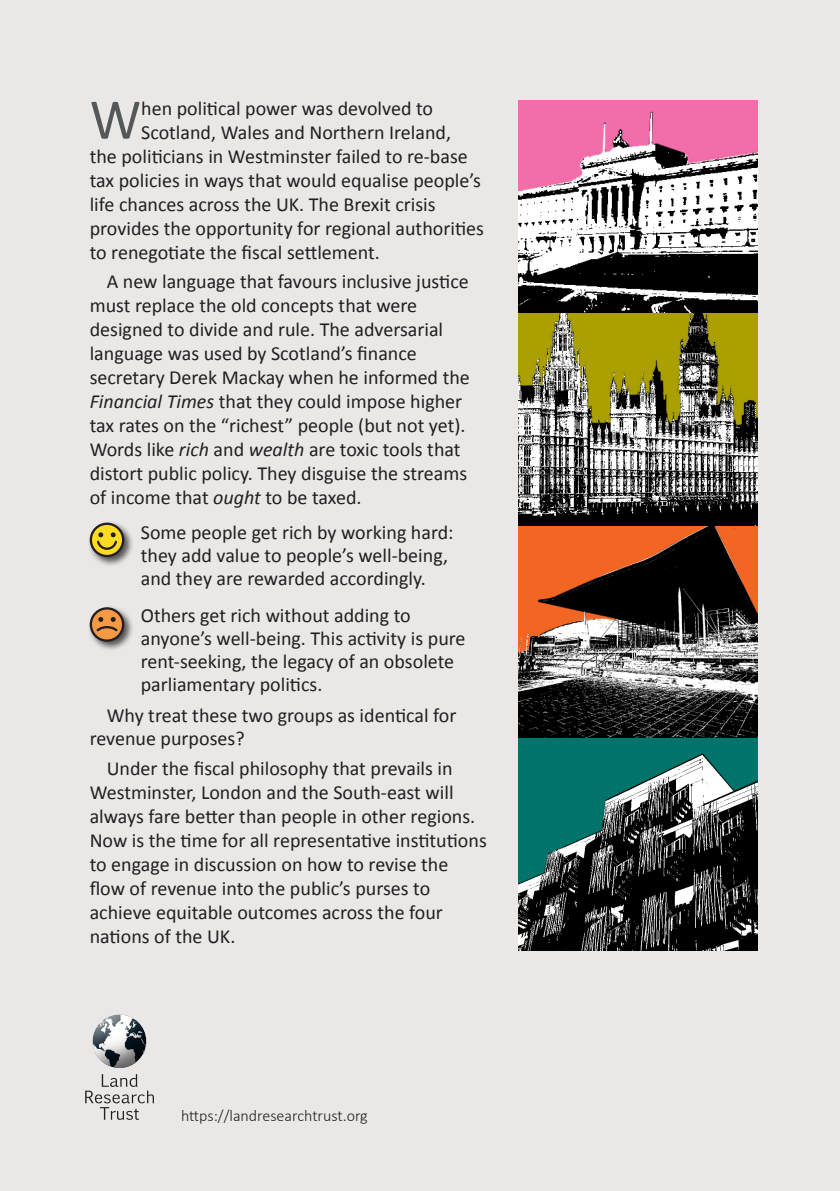
<style>
.page{position:relative;width:840px;height:1191px;background:#fff}
.page>*{position:absolute;margin:0;border:0;box-sizing:border-box;transform-origin:0 0}
.t1{font:57.8px "Calibri";color:#555858}
.t2{font:20px/24px "Calibri";color:#231f20}
.t3{font:300 16px "Calibri";color:#231f20}
.s1{font-style:italic}
</style>
<div class="page">
<div style="left:0;top:0;width:839px;height:1191px;background:#eae7e7"></div>
<div style="left:88px;top:521px;width:46px;height:46px;background:#231f20;opacity:.75"></div>
<svg style="left:91px;top:524px;width:32px;height:32px"></svg>
<div style="left:90px;top:522px;width:34px;height:35px;border:2px solid #231f20;border-radius:50%"></div>
<svg style="left:95px;top:532px;width:24px;height:19px"></svg>
<div style="left:88px;top:605px;width:46px;height:47px;background:#231f20;opacity:.75"></div>
<svg style="left:91px;top:608px;width:32px;height:32px"></svg>
<div style="left:90px;top:607px;width:34px;height:35px;border:2px solid #231f20;border-radius:50%"></div>
<svg style="left:95px;top:617px;width:23px;height:15px"></svg>
<div style="left:88px;top:1014px;width:58px;height:56px;background:#231f20;opacity:.75"></div>
<svg style="left:85px;top:1074px;width:69px;height:45px"></svg>
<img style="left:518px;top:101px;width:239px;height:849px">
<p class="t1" style="left:90px;top:83px;width:53px">W</p>
<p class="t2" style="left:141px;top:96px;width:293px">hen political power was devolved to</p>
<p class="t2" style="left:141px;top:120px;width:311px">Scotland, Wales and Northern Ireland,</p>
<p class="t2" style="left:90px;top:144px;width:379px">the politicians in Westminster failed to re-base</p>
<p class="t2" style="left:90px;top:168px;width:392px">tax policies in ways that would equalise people’s</p>
<p class="t2" style="left:90px;top:192px;width:347px">life chances across the UK. The Brexit crisis</p>
<p class="t2" style="left:90px;top:216px;width:395px">provides the opportunity for regional authorities</p>
<p class="t2" style="left:90px;top:240px;width:291px">to renegotiate the fiscal settlement.</p>
<p class="t2" style="left:90px;top:270px;width:381px;text-indent:17px">A new language that favours inclusive justice must replace the old concepts that were designed to divide and rule. The adversarial language was used by Scotland’s finance secretary Derek Mackay when he informed the <span class="s1">Financial Times</span> that they could impose higher tax rates on the “richest” people (but not yet).<br>Words like <span class="s1">rich</span> and <span class="s1">wealth</span> are toxic tools that distort public policy. They disguise the streams of income that <span class="s1">ought</span> to be taxed.</p>
<p class="t2" style="left:141px;top:520px;width:314px;line-height:23px">Some people get rich by working hard: they add value to people’s well-being, and they are rewarded accordingly.</p>
<p class="t2" style="left:141px;top:604px;width:326px;line-height:23px">Others get rich without adding to anyone’s well-being. This activity is pure rent-seeking, the legacy of an obsolete parliamentary politics.</p>
<p class="t2" style="left:90px;top:704px;width:368px;line-height:23px;text-indent:17px">Why treat these two groups as identical for revenue purposes?</p>
<p class="t2" style="left:90px;top:756px;width:398px;text-indent:17px">Under the fiscal philosophy that prevails in Westminster, London and the South-east will always fare better than people in other regions.<br>Now is the time for all representative institutions to engage in discussion on how to revise the flow of revenue into the public’s purses to achieve equitable outcomes across the four nations of the UK.</p>
<p class="t3" style="left:181px;top:1105px;width:188px">https://landresearchtrust.org</p>
</div>
